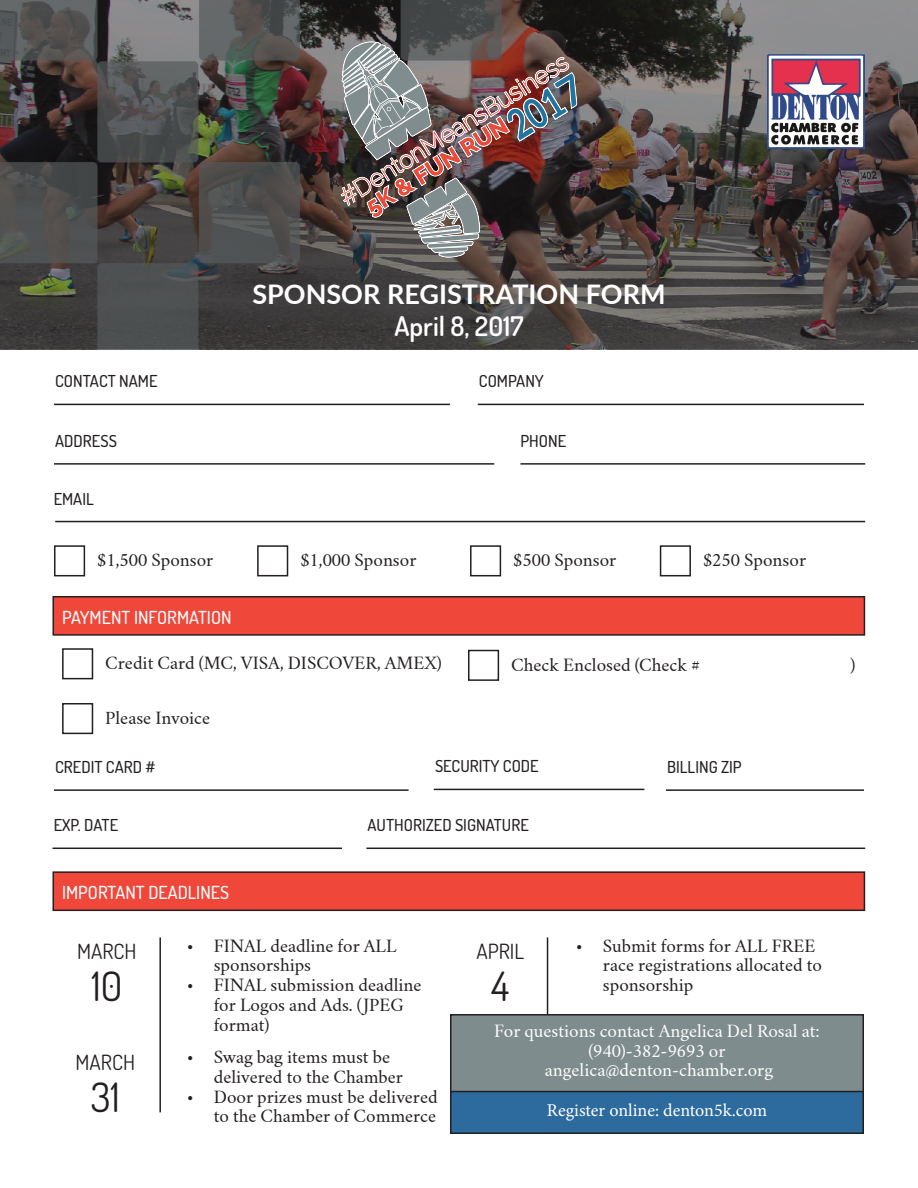
<style>
.page{position:relative;width:918px;height:1188px;background:#fff}
.page>*{position:absolute;margin:0;border:0;box-sizing:border-box;transform-origin:0 0}
.t1{font:40.5px "Dosis";color:#231f20}
.t2{font:700 27px "Lato";color:#fff}
.t3{font:600 27px "Dosis";color:#fff}
.t4{font:21px "Dosis";color:#231f20}
.t5{font:500 18px "Dosis";color:#fff}
.t6{font:18px "Minion Pro";color:#fff}
.t7{font:16.5px/19.8px "Crimson Text";color:#231f20}
.t8{font:500 16.5px "Dosis";color:#231f20}
.t9{font:16.5px/19.8px "Crimson Text";color:#fff;text-align:center}
</style>
<div class="page">
<div style="left:53px;top:872px;width:811px;height:38px;background:#ef483b"></div>
<div style="left:52px;top:871px;width:813px;height:40px;border:2px solid #231f20"></div>
<div style="left:53px;top:597px;width:811px;height:38px;background:#ef483b"></div>
<div style="left:52px;top:596px;width:813px;height:40px;border:2px solid #231f20"></div>
<hr style="left:54px;top:404px;width:396px;height:1px;background:#231f20">
<hr style="left:54px;top:789px;width:355px;height:2px;background:#231f20">
<hr style="left:434px;top:789px;width:210px;height:1px;background:#231f20">
<hr style="left:666px;top:789px;width:198px;height:2px;background:#231f20">
<hr style="left:52px;top:848px;width:290px;height:1px;background:#231f20">
<hr style="left:366px;top:848px;width:499px;height:1px;background:#231f20">
<hr style="left:478px;top:404px;width:386px;height:1px;background:#231f20">
<hr style="left:54px;top:463px;width:440px;height:2px;background:#231f20">
<hr style="left:520px;top:463px;width:345px;height:2px;background:#231f20">
<hr style="left:55px;top:521px;width:810px;height:1px;background:#231f20">
<div style="left:62px;top:648px;width:31px;height:31px;border:2px solid #231f20"></div>
<div style="left:54px;top:545px;width:31px;height:31px;border:2px solid #231f20"></div>
<div style="left:257px;top:545px;width:31px;height:31px;border:2px solid #231f20"></div>
<div style="left:470px;top:545px;width:31px;height:31px;border:2px solid #231f20"></div>
<div style="left:660px;top:545px;width:31px;height:31px;border:2px solid #231f20"></div>
<div style="left:62px;top:703px;width:31px;height:31px;border:2px solid #231f20"></div>
<div style="left:468px;top:650px;width:31px;height:31px;border:2px solid #231f20"></div>
<hr style="left:159px;top:937px;width:2px;height:175px;background:#231f20">
<hr style="left:547px;top:937px;width:1px;height:77px;background:#231f20">
<div style="left:451px;top:1015px;width:412px;height:118px;background:#7f8c8d"></div>
<div style="left:450px;top:1014px;width:414px;height:120px;border:2px solid #231f20"></div>
<svg style="left:0;top:0;width:918px;height:349px;background:#4d4846"></svg>
<div style="left:451px;top:1092px;width:412px;height:41px;background:#2d6b9e"></div>
<div style="left:450px;top:1091px;width:414px;height:43px;border:2px solid #231f20"></div>
<img style="left:341px;top:41px;width:236px;height:218px">
<img style="left:767px;top:54px;width:98px;height:94px">
<p class="t8" style="left:55px;top:371px;width:104px">CONTACT NAME</p>
<p class="t2" style="left:252px;top:274px;width:415px">SPONSOR REGISTRATION FORM</p>
<p class="t3" style="left:394px;top:309px;width:131px">April 8, 2017</p>
<p class="t8" style="left:479px;top:371px;width:66px">COMPANY</p>
<p class="t8" style="left:55px;top:430px;width:63px">ADDRESS</p>
<p class="t8" style="left:520px;top:430px;width:47px">PHONE</p>
<p class="t8" style="left:54px;top:488px;width:42px">EMAIL</p>
<p class="t7" style="left:97px;top:550px;width:118px">$1,500 Sponsor</p>
<p class="t7" style="left:300px;top:550px;width:118px">$1,000 Sponsor</p>
<p class="t7" style="left:513px;top:550px;width:105px">$500 Sponsor</p>
<p class="t7" style="left:703px;top:550px;width:105px">$250 Sponsor</p>
<p class="t5" style="left:62px;top:605px;width:171px">PAYMENT INFORMATION</p>
<p class="t7" style="left:105px;top:653px;width:338px">Credit Card (MC, VISA, DISCOVER, AMEX)</p>
<p class="t7" style="left:105px;top:708px;width:106px">Please Invoice</p>
<p class="t7" style="left:511px;top:655px;width:190px">Check Enclosed (Check #</p>
<p class="t7" style="left:850px;top:655px;width:6px">)</p>
<p class="t8" style="left:55px;top:756px;width:102px">CREDIT CARD #</p>
<p class="t8" style="left:435px;top:756px;width:105px">SECURITY CODE</p>
<p class="t8" style="left:667px;top:756px;width:76px">BILLING ZIP</p>
<p class="t8" style="left:54px;top:815px;width:66px">EXP. DATE</p>
<p class="t8" style="left:368px;top:815px;width:163px">AUTHORIZED SIGNATURE</p>
<p class="t5" style="left:62px;top:881px;width:169px">IMPORTANT DEADLINES</p>
<p class="t7" style="left:214px;top:936px;width:184px;text-indent:-27px">• FINAL deadline for ALL sponsorships</p>
<p class="t7" style="left:214px;top:975px;width:209px;text-indent:-27px">• FINAL submission deadline for Logos and Ads. (JPEG format)</p>
<p class="t7" style="left:603px;top:936px;width:221px;text-indent:-27px">• Submit forms for ALL FREE race registrations allocated to sponsorship</p>
<p class="t4" style="left:77px;top:938px;width:61px">MARCH</p>
<p class="t4" style="left:476px;top:938px;width:49px">APRIL</p>
<p class="t1" style="left:91px;top:960px;width:32px">10</p>
<p class="t1" style="left:491px;top:960px;width:19px">4</p>
<p class="t9" style="left:494px;top:1021px;width:327px">For questions contact Angelica Del Rosal at:</p>
<p class="t9" style="left:545px;top:1041px;width:230px">(940)-382-9693 or angelica@denton-chamber.org</p>
<p class="t7" style="left:214px;top:1047px;width:191px;text-indent:-27px">• Swag bag items must be delivered to the Chamber</p>
<p class="t7" style="left:187px;top:1087px;width:252px;text-align:right">• Door prizes must be delivered to the Chamber of Commerce</p>
<p class="t4" style="left:76px;top:1049px;width:61px">MARCH</p>
<p class="t1" style="left:91px;top:1071px;width:31px">31</p>
<p class="t6" style="left:547px;top:1098px;width:222px">Register online: denton5k.com</p>
</div>
